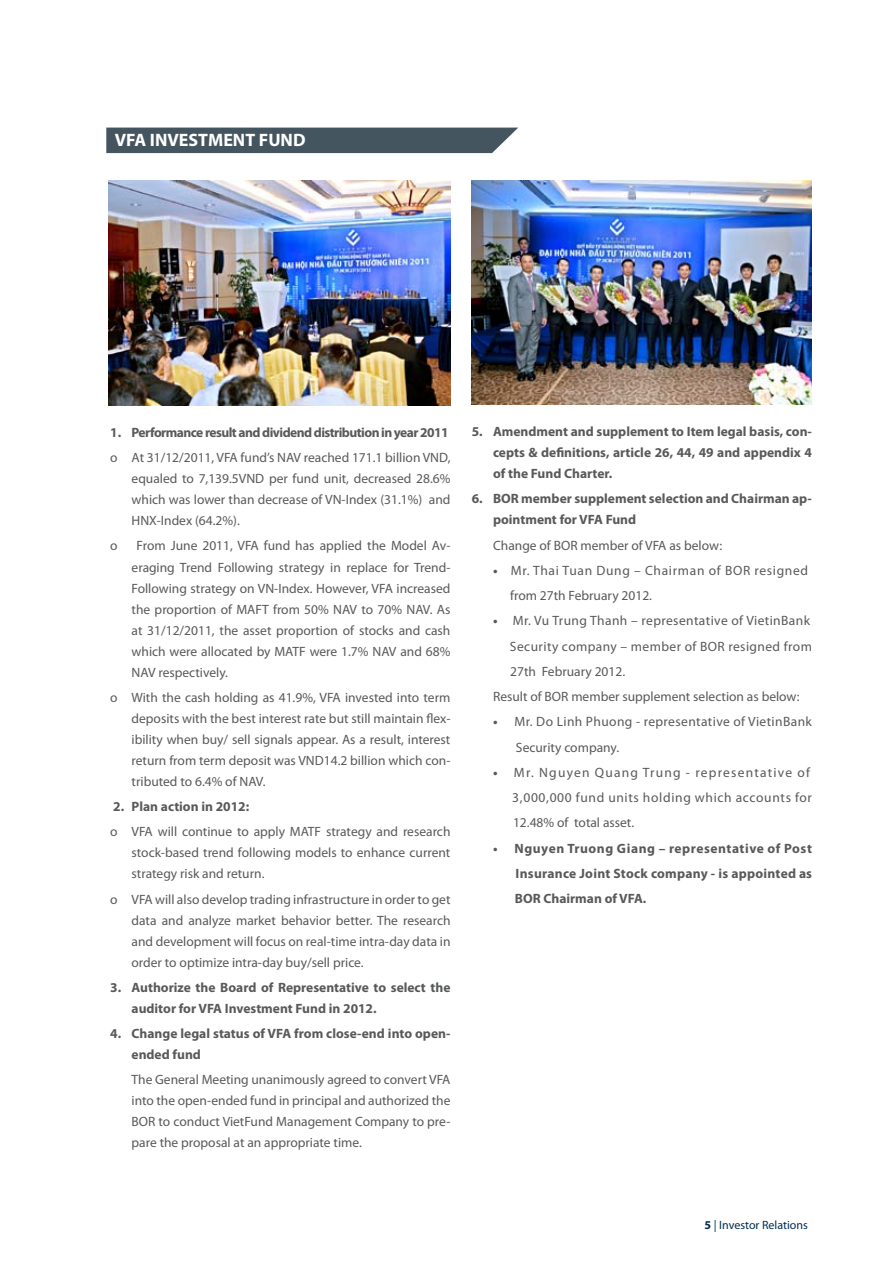
<style>
.page{position:relative;width:893px;height:1263px;background:#fff}
.page>*{position:absolute;margin:0;border:0;box-sizing:border-box;transform-origin:0 0}
.t1{font:700 18px "Myriad Pro";color:#fff}
.t2{font:13.5px/21px "Myriad Pro";color:#58595b;text-align:justify}
.t3{font:700 13.5px/21px "Myriad Pro";color:#58595b}
.t4{font:13.5px/25.2px "Myriad Pro";letter-spacing:.05em;color:#58595b}
.t5{font:13.5px/25.2px "Myriad Pro";letter-spacing:.03em;color:#58595b}
.t6{font:700 13.5px "Myriad Pro";letter-spacing:-.04em;color:#58595b}
.t7{font:12px "Myriad Pro";color:#002d56}
.s1{font-weight:700}
</style>
<div class="page">
<div style="left:106px;top:128px;width:412px;height:25px;background:#455560"></div>
<img style="left:472px;top:180px;width:340px;height:225px">
<img style="left:108px;top:180px;width:342px;height:225px">
<h1 class="t1" style="left:115px;top:128px;width:192px">VFA INVESTMENT FUND</h1>
<p class="t6" style="left:110px;top:424px;width:340px">1. Performance result and dividend distribution in year 2011</p>
<p class="t2" style="left:132px;top:447px;width:320px;text-indent:-21px">o At 31/12/2011, VFA fund’s NAV reached 171.1 billion VND, equaled to 7,139.5VND per fund unit, decreased 28.6% which was lower than decrease of VN-Index (31.1%) and HNX-Index (64.2%).</p>
<p class="t2" style="left:110px;top:535px;width:9px">o</p>
<p class="t2" style="left:132px;top:535px;width:320px;text-indent:5px">From June 2011, VFA fund has applied the Model Av&shy;eraging Trend Following strategy in replace for Trend-Following strategy on VN-Index. However, VFA increased the proportion of MAFT from 50% NAV to 70% NAV. As at 31/12/2011, the asset proportion of stocks and cash which were allocated by MATF were 1.7% NAV and 68% NAV respectively.</p>
<p class="t2" style="left:132px;top:686px;width:320px;text-indent:-21px">o With the cash holding as 41.9%, VFA invested into term deposits with the best interest rate but still maintain flex&shy;ibility when buy/ sell signals appear. As a result, interest return from term deposit was VND14.2 billion which con&shy;tributed to 6.4% of NAV.</p>
<p class="t3" style="left:113px;top:796px;width:138px">2. Plan action in 2012:</p>
<p class="t2" style="left:132px;top:821px;width:320px;text-indent:-21px">o VFA will continue to apply MATF strategy and research stock-based trend following models to enhance current strategy risk and return.</p>
<p class="t2" style="left:132px;top:888px;width:320px;text-indent:-21px">o VFA will also develop trading infrastructure in order to get data and analyze market behavior better. The research and development will focus on real-time intra-day data in order to optimize intra-day buy/sell price.</p>
<p class="t3" style="left:132px;top:976px;width:320px;text-indent:-21px">3. Authorize the Board of Representative to select the auditor for VFA Investment Fund in 2012.</p>
<p class="t3" style="left:132px;top:1023px;width:320px;text-indent:-21px">4. Change legal status of VFA from close-end into open&shy;ended fund</p>
<p class="t2" style="left:132px;top:1069px;width:320px">The General Meeting unanimously agreed to convert VFA into the open-ended fund in principal and authorized the BOR to conduct VietFund Management Company to pre&shy;pare the proposal at an appropriate time.</p>
<p class="t3" style="left:493px;top:420px;width:320px;text-align:justify;text-indent:-21px">5. Amendment and supplement to Item legal basis, con&shy;cepts &amp; definitions, article 26, 44, 49 and appendix 4 of the Fund Charter.</p>
<p class="t3" style="left:493px;top:488px;width:320px;text-indent:-21px">6. BOR member supplement selection and Chairman ap&shy;pointment for VFA Fund</p>
<p class="t2" style="left:493px;top:534px;width:231px">Change of BOR member of VFA as below:</p>
<p class="t4" style="left:510px;top:557px;width:299px;text-indent:-17px"><span class="s1">•</span> Mr. Thai Tuan Dung – Chairman of BOR resigned from 27th February 2012.</p>
<p class="t5" style="left:493px;top:608px;width:319px"><span class="s1">•</span> Mr. Vu Trung Thanh – representative of VietinBank</p>
<p class="t5" style="left:510px;top:633px;width:303px">Security company – member of BOR resigned from</p>
<p class="t2" style="left:510px;top:661px;width:116px">27th February 2012.</p>
<p class="t2" style="left:493px;top:686px;width:308px">Result of BOR member supplement selection as below:</p>
<p class="t5" style="left:516px;top:709px;width:297px;text-indent:-23px"><span class="s1">•</span> Mr. Do Linh Phuong - representative of VietinBank<br>Security company.</p>
<p class="t4" style="left:512px;top:759px;width:301px;text-indent:-19px"><span class="s1">•</span> Mr. Nguyen Quang Trung - representative of<br>3,000,000 fund units holding which accounts for<br>12.48% of total asset.</p>
<p class="t3" style="left:515px;top:835px;width:299px;line-height:25.2px;text-align:justify;text-indent:-22px">• Nguyen Truong Giang – representative of Post Insurance Joint Stock company - is appointed as BOR Chairman of VFA.</p>
<p class="t7" style="left:705px;top:1218px;width:105px"><span class="s1">5</span> | Investor Relations</p>
</div>
